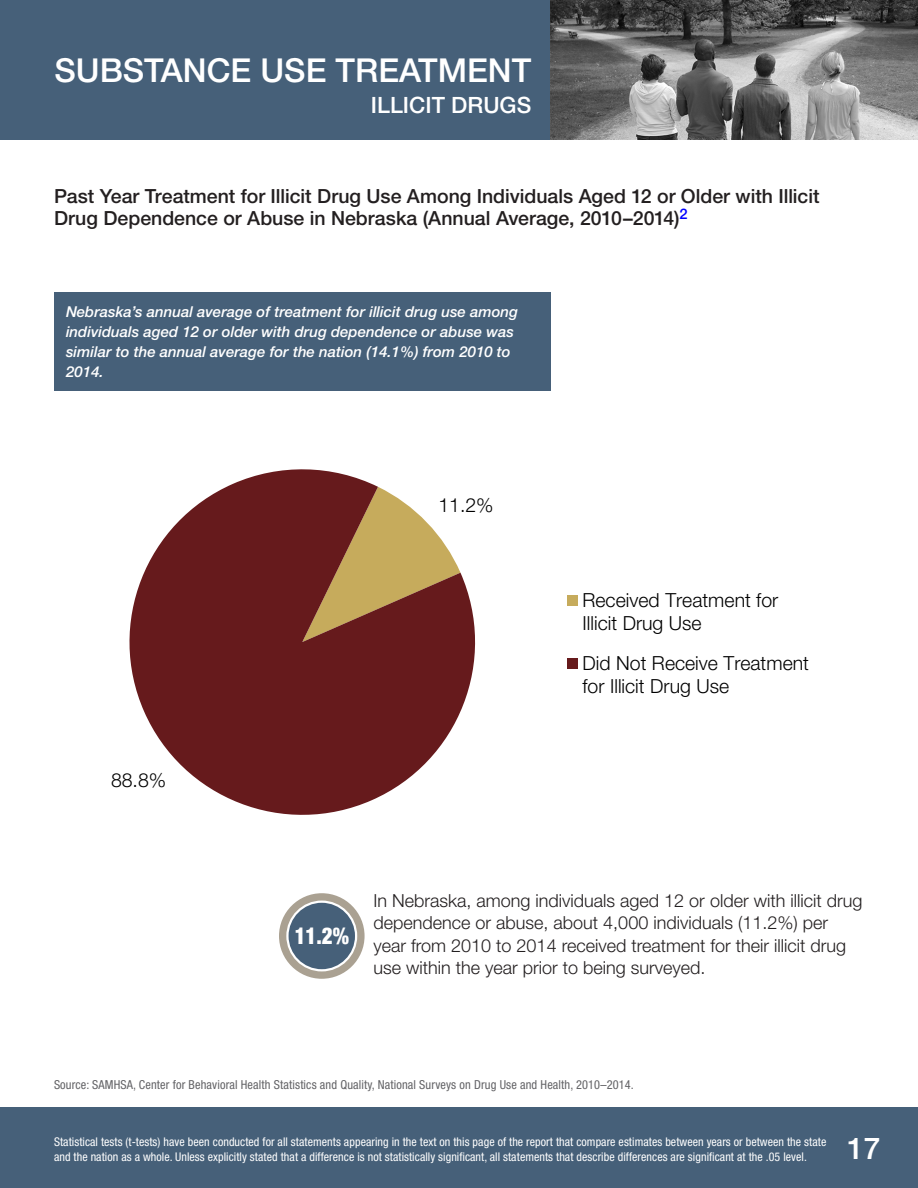
<style>
.page{position:relative;width:918px;height:1188px;background:#fff}
.page>*{position:absolute;margin:0;border:0;box-sizing:border-box;transform-origin:0 0}
.t1{font:500 33px "Helvetica Neue LT Std";color:#fff}
.t2{font:500 30px "Helvetica Neue LT Std";color:#fff}
.t3{font:900 condensed 23.25px "Helvetica Neue LT Std";color:#fff;scale:.9 1}
.t4{font:500 22.5px "Helvetica Neue LT Std";color:#fff}
.t5{font:500 19.5px/22.5px "Helvetica Neue LT Std";color:#231f20}
.t6{font:300 19.5px/23px "Helvetica Neue LT Std";color:#000}
.t7{font:300 18px/22.5px "Helvetica Neue LT Std";color:#231f20}
.t8{font:italic 500 15px/20.2px "Helvetica Neue LT Std";color:#fff}
.t9{font:condensed 12.3px "Helvetica Neue LT Std";letter-spacing:.01em;color:#636366}
.t10{font:condensed 12px/15px "Helvetica Neue LT Std";letter-spacing:.005em;color:#fff}
.s1{font-size:18.6px}
</style>
<div class="page">
<div style="left:0;top:0;width:551px;height:140px;background:#466079"></div>
<img style="left:551px;top:0;width:367px;height:140px">
<div style="left:0;top:1107px;width:918px;height:81px;background:#466079"></div>
<div style="left:54px;top:292px;width:497px;height:99px;background:#466079"></div>
<svg style="left:129px;top:469px;width:347px;height:346px;fill:#661a1c"></svg>
<div style="left:568px;top:595px;width:10px;height:11px;background:#c6ab5c"></div>
<div style="left:568px;top:658px;width:10px;height:11px;background:#661a1c"></div>
<svg style="left:279px;top:893px;width:86px;height:86px"></svg>
<svg style="left:286px;top:901px;width:71px;height:70px"></svg>
<div style="left:289px;top:903px;width:66px;height:66px;background:#466079;border-radius:50%"></div>
<h1 class="t1" style="left:54px;top:50px;width:478px">SUBSTANCE USE TREATMENT</h1>
<h3 class="t4" style="left:371px;top:92px;width:162px">ILLICIT DRUGS</h3>
<p class="t5" style="left:54px;top:185px;width:767px">Past Year Treatment for Illicit Drug Use Among Individuals Aged 12 or Older with Illicit<br>Drug Dependence or Abuse in Nebraska (Annual Average, 2010–2014)<sup>2</sup></p>
<p class="t8" style="left:66px;top:301px;width:454px">Nebraska’s annual average of treatment for illicit drug use among individuals aged 12 or older with drug dependence or abuse was similar to the annual average for the nation (14.1%) from 2010 to 2014.</p>
<h3 class="t6" style="left:111px;top:768px;width:57px">88.8%</h3>
<h3 class="t6" style="left:438px;top:493px;width:57px">11.2%</h3>
<h3 class="t6" style="left:583px;top:588px;width:197px">Received Treatment for<br>Illicit Drug Use</h3>
<h3 class="t6" style="left:583px;top:651px;width:228px">Did Not Receive Treatment for Illicit Drug Use</h3>
<h3 class="t3" style="left:295px;top:921px;width:62px">11<span class="s1">.</span>2%</h3>
<p class="t7" style="left:374px;top:889px;width:490px">In Nebraska, among individuals aged 12 or older with illicit drug dependence or abuse, about 4,000 individuals (11.2%) per year from 2010 to 2014 received treatment for their illicit drug use within the year prior to being surveyed.</p>
<p class="t9" style="left:54px;top:1078px;width:581px">Source: SAMHSA, Center for Behavioral Health Statistics and Quality, National Surveys on Drug Use and Health, 2010–2014.</p>
<p class="t10" style="left:54px;top:1134px;width:774px">Statistical tests (t-tests) have been conducted for all statements appearing in the text on this page of the report that compare estimates between years or between the state and the nation as a whole. Unless explicitly stated that a difference is not statistically significant, all statements that describe differences are significant at the .05 level.</p>
<h2 class="t2" style="left:847px;top:1130px;width:35px">17</h2>
</div>
